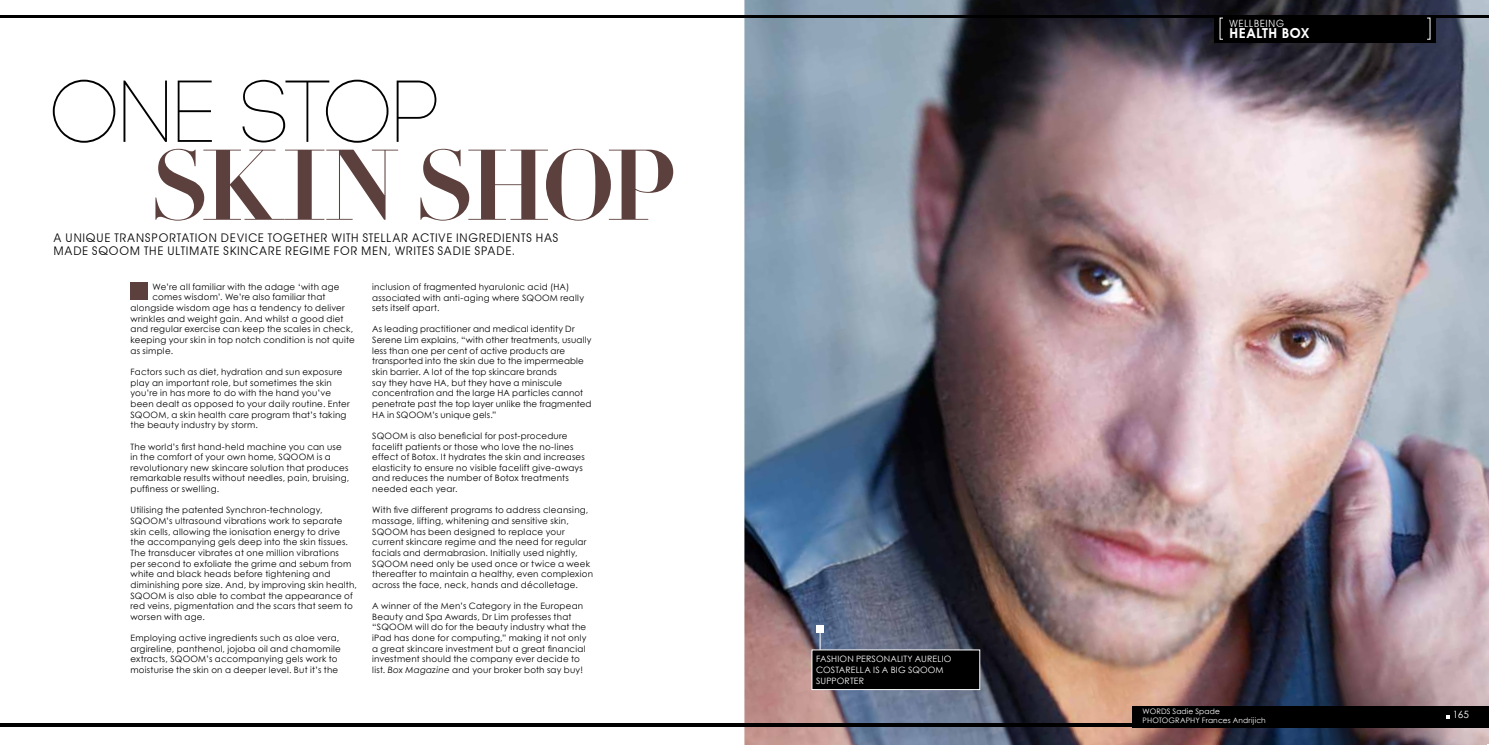
<style>
.page{position:relative;width:1489px;height:745px;background:#fff}
.page>*{position:absolute;margin:0;border:0;box-sizing:border-box;transform-origin:0 0}
.t1{font:87.5px "Perla";letter-spacing:-.06em;color:#5c403d}
.t2{font:87.5px "Code Pro Light LC";letter-spacing:-.045em;color:#000}
.t3{font:600 13.75px "Avant Garde";letter-spacing:.01em;color:#fff}
.t4{font:11.88px/13.1px "Avant Garde";letter-spacing:.025em;color:#000}
.t5{font:10px "Avant Garde";color:#fff}
.t6{font:10px "Century Gothic";color:#fff}
.t7{font:8.75px/10.6px "Century Gothic";letter-spacing:.025em;color:#000}
.t8{font:8.75px/10.6px "Century Gothic";letter-spacing:.015em;color:#fff}
.t9{font:7.5px/8.8px "Century Gothic";letter-spacing:.02em;color:#fff}
.s1{font-style:italic}
</style>
<div class="page">
<div style="left:130px;top:282px;width:18px;height:17px;background:#5c403d"></div>
<img style="left:744px;top:0;width:744px;height:744px">
<div style="left:816px;top:625px;width:7px;height:7px;background:#fff"></div>
<hr style="left:819px;top:628px;width:1px;height:31px;background:#fff">
<div style="left:811px;top:649px;width:168px;height:40px;background:#000"></div>
<hr style="left:0;top:723px;width:1488px;height:3px;background:#000">
<hr style="left:0;top:15px;width:1488px;height:3px;background:#000">
<div style="left:1132px;top:705px;width:356px;height:21px;background:#000"></div>
<div style="left:1214px;top:15px;width:221px;height:28px;background:#000"></div>
<h1 class="t2" style="left:49px;top:66px;width:392px">ONE STOP</h1>
<h1 class="t1" style="left:149px;top:124px;width:526px">Skin Shop</h1>
<h3 class="t4" style="left:53px;top:231px;width:507px">A UNIQUE TRANSPORTATION DEVICE TOGETHER WITH STELLAR ACTIVE INGREDIENTS HAS<br>MADE SQOOM</h3>
<h3 class="t4" style="left:144px;top:244px;width:373px">THE ULTIMATE SKINCARE REGIME FOR MEN, WRITES SADIE SPADE.</h3>
<p class="t7" style="left:152px;top:281px;width:188px">We’re all familiar with the adage ‘with age</p>
<p class="t7" style="left:152px;top:292px;width:174px">comes wisdom’. We’re also familiar that</p>
<p class="t7" style="left:130px;top:302px;width:216px">alongside wisdom age has a tendency to deliver</p>
<p class="t7" style="left:130px;top:313px;width:214px">wrinkles and weight gain. And whilst a good diet</p>
<p class="t7" style="left:130px;top:323px;width:224px">and regular exercise can keep the scales in check,</p>
<p class="t7" style="left:130px;top:334px;width:226px">keeping your skin in top notch condition is not quite</p>
<p class="t7" style="left:130px;top:345px;width:44px">as simple.</p>
<p class="t7" style="left:130px;top:366px;width:221px">Factors such as diet, hydration and sun exposure play an important role, but sometimes the skin you’re in has more to do with the hand you’ve been dealt as opposed to your daily routine. Enter SQOOM, a skin health care program that’s taking the beauty industry by storm.</p>
<p class="t7" style="left:130px;top:440px;width:220px">The world’s first hand-held machine you can use in the comfort of your own home, SQOOM is a revolutionary new skincare solution that produces remarkable results without needles, pain, bruising, puffiness or swelling.</p>
<p class="t7" style="left:130px;top:504px;width:228px">Utilising the patented Synchron-technology, SQOOM’s ultrasound vibrations work to separate skin cells, allowing the ionisation energy to drive<br>the accompanying gels deep into the skin tissues.<br>The transducer vibrates at one million vibrations<br>per second to exfoliate the grime and sebum from white and black heads before tightening and diminishing pore size. And, by improving skin health, SQOOM is also able to combat the appearance of red veins, pigmentation and the scars that seem to worsen with age.</p>
<p class="t7" style="left:130px;top:632px;width:212px">Employing active ingredients such as aloe vera, argireline, panthenol, jojoba oil and chamomile extracts, SQOOM’s accompanying gels work to moisturise the skin on a deeper level. But it’s the</p>
<p class="t7" style="left:372px;top:281px;width:213px">inclusion of fragmented hyarulonic acid (HA) associated with anti-aging where SQOOM really sets itself apart.</p>
<p class="t7" style="left:372px;top:323px;width:221px">As leading practitioner and medical identity Dr Serene Lim explains, “with other treatments, usually less than one per cent of active products are transported into the skin due to the impermeable skin barrier. A lot of the top skincare brands<br>say they have HA, but they have a miniscule concentration and the large HA particles cannot penetrate past the top layer unlike the fragmented HA in SQOOM’s unique gels.”  </p>
<p class="t7" style="left:372px;top:430px;width:214px">SQOOM is also beneficial for post-procedure facelift patients or those who love the no-lines effect of Botox. It hydrates the skin and increases elasticity to ensure no visible facelift give-aways and reduces the number of Botox treatments needed each year.</p>
<p class="t7" style="left:372px;top:504px;width:222px">With five different programs to address cleansing, massage, lifting, whitening and sensitive skin, SQOOM has been designed to replace your current skincare regime and the need for regular facials and dermabrasion. Initially used nightly, SQOOM need only be used once or twice a week thereafter to maintain a healthy, even complexion across the face, neck, hands and décolletage.</p>
<p class="t7" style="left:372px;top:600px;width:216px">A winner of the Men’s Category in the European Beauty and Spa Awards, Dr Lim professes that “SQOOM will do for the beauty industry what the iPad has done for computing,” making it not only a great skincare investment but a great financial investment should the company ever decide to list. <span class="s1">Box Magazine</span> and your broker both say buy!</p>
<p class="t8" style="left:816px;top:653px;width:137px">FASHION PERSONALITY AURELIO<br>COSTARELLA IS A BIG SQOOM<br>SUPPORTER</p>
<p class="t5" style="left:1228px;top:17px;width:7px">WELL</p>
<p class="t5" style="left:1253px;top:17px;width:13px">BEING</p>
<h2 class="t3" style="left:1229px;top:25px;width:82px">HEALTH BOX</h2>
<p class="t9" style="left:1142px;top:706px;width:125px">WORDS Sadie Spade<br>PHOTOGRAPHY Frances Andrijich</p>
<p class="t9" style="left:1172px;top:706px;width:46px">Iwona Polski</p>
<p class="t6" style="left:1452px;top:708px;width:18px">165</p>
</div>
